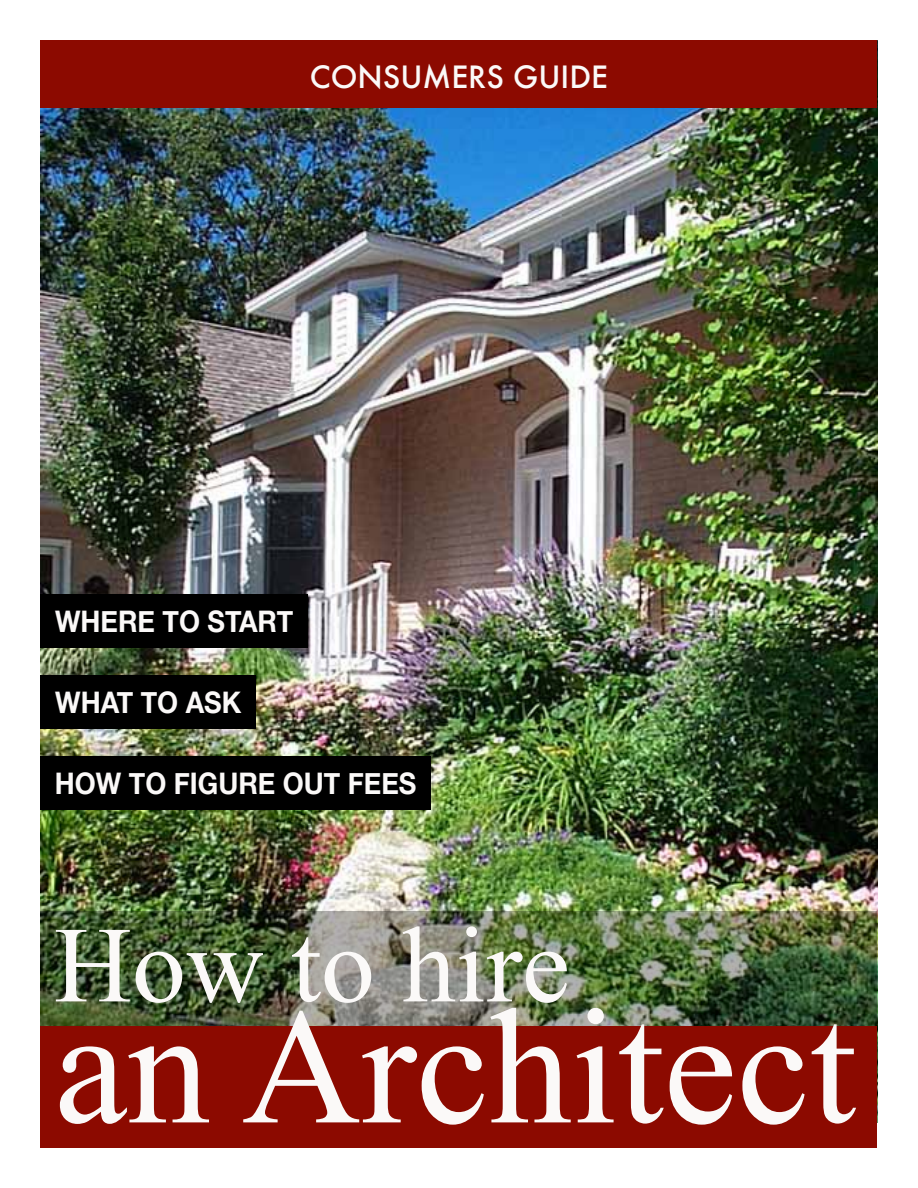
<style>
.page{position:relative;width:918px;height:1188px;background:#fff}
.page>*{position:absolute;margin:0;border:0;box-sizing:border-box;transform-origin:0 0}
.t1{font:165px "Times New Roman";color:#fbf9f8}
.t2{font:108px "Times New Roman";color:#fbf9f8}
.t3{font:500 30px "Futura";color:#fbf9f8}
.t4{font:700 29.7px "Helvetica Neue";color:#fbf9f8;scale:.91 1}
</style>
<div class="page">
<img style="left:40px;top:108px;width:838px;height:804px">
<div style="left:40px;top:40px;width:838px;height:68px;background:#8c0a00"></div>
<div style="left:40px;top:594px;width:268px;height:54px;background:#000"></div>
<div style="left:40px;top:675px;width:216px;height:54px;background:#000"></div>
<div style="left:40px;top:756px;width:391px;height:54px;background:#000"></div>
<img style="left:40px;top:912px;width:838px;height:114px">
<div style="left:40px;top:1026px;width:838px;height:122px;background:#8c0a00"></div>
<p class="t3" style="left:310px;top:56px;width:300px">CONSUMERS GUIDE</p>
<p class="t4" style="left:55px;top:598px;width:263px">WHERE TO START</p>
<p class="t4" style="left:55px;top:679px;width:206px">WHAT TO ASK</p>
<p class="t4" style="left:55px;top:760px;width:399px">HOW TO FIGURE OUT FEES</p>
<h2 class="t2" style="left:54px;top:893px;width:517px">How to hire</h2>
<h1 class="t1" style="left:54px;top:956px;width:803px">an Architect</h1>
</div>
